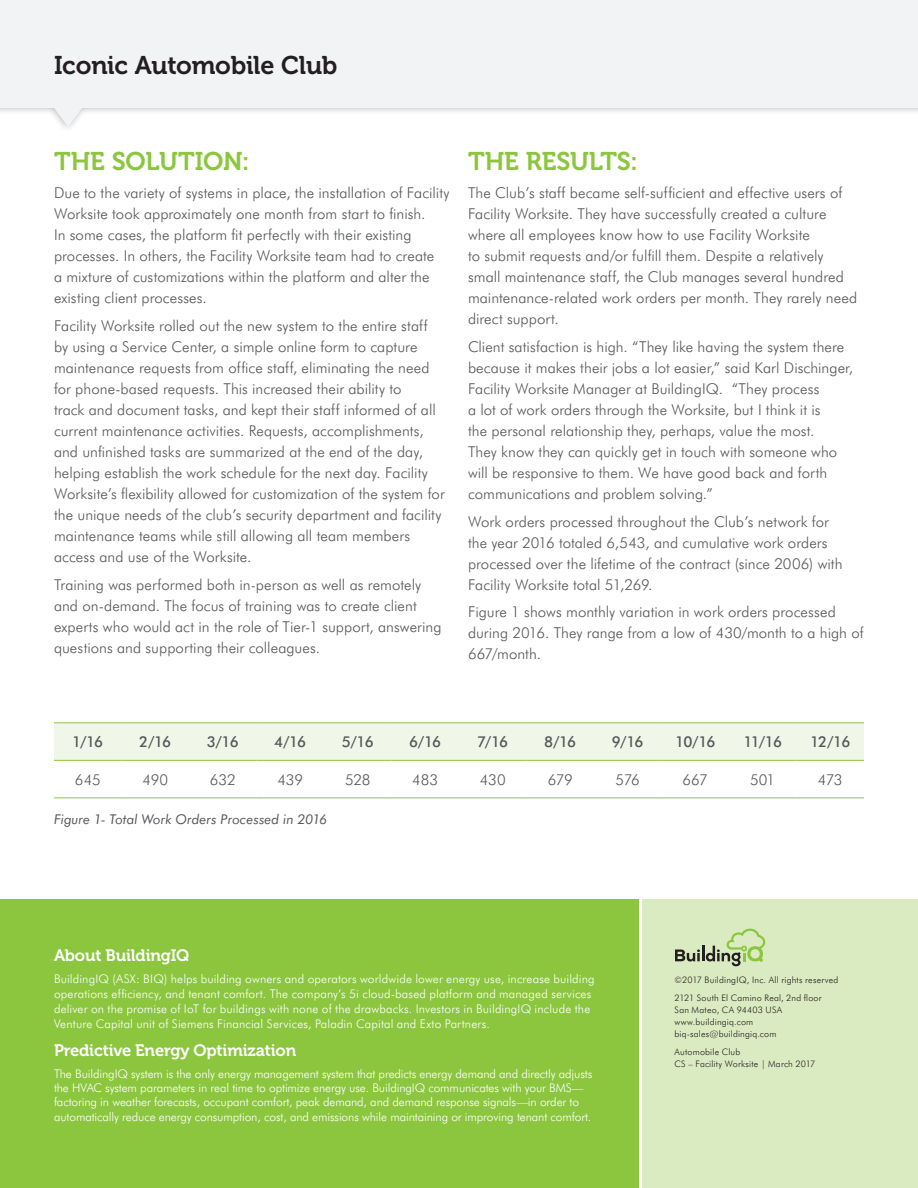
<style>
.page{position:relative;width:918px;height:1188px;background:#fff}
.page>*{position:absolute;margin:0;border:0;box-sizing:border-box;transform-origin:0 0}
.Super_Subhead{font:25.5px "Museo 700";letter-spacing:-.005em;color:#8bc63e}
.Super_Subhead-2{font:25.5px "Museo 700";letter-spacing:-.01em;color:#231f20}
.t1{font:16.5px "Museo 700";letter-spacing:-.01em;color:#fff}
.Body{font:300 15px/21px "Futura BT";letter-spacing:.005em;color:#57585a}
.tableDate{font:500 15px "Futura BT";letter-spacing:-.07em;color:#57585a}
.tableDate-2{font:300 15px "Futura BT";letter-spacing:-.015em;color:#57585a}
.Photo{font:italic 13.5px "Futura BT";letter-spacing:.005em;color:#57585a}
.t2{font:300 12px/14.4px "Futura BT";letter-spacing:-.01em;color:#fff}
.t3{font:300 12px/15px "Futura BT";letter-spacing:.015em;color:#fff}
.t4{font:300 9px/12px "Futura BT";letter-spacing:.02em;color:#231f20}
</style>
<div class="page">
<div style="left:0;top:0;width:918px;height:134px;background:#231f20;opacity:.35"></div>
<div style="left:0;top:0;width:918px;height:108px;background:#f2f3f4"></div>
<svg style="left:45px;top:108px;width:47px;height:19px"></svg>
<div style="left:0;top:900px;width:640px;height:288px;background:#8bc63e"></div>
<div style="left:640px;top:900px;width:278px;height:288px;background:#daeac1"></div>
<hr style="left:639px;top:882px;width:3px;height:306px;background:#fff">
<svg style="left:675px;top:929px;width:90px;height:37px"></svg>
<div style="left:54px;top:723px;width:810px;height:37px;background:#f1f7e8"></div>
<hr style="left:54px;top:797px;width:68px;height:1px;background:#8bc63e">
<hr style="left:122px;top:797px;width:67px;height:1px;background:#8bc63e">
<hr style="left:189px;top:797px;width:67px;height:1px;background:#8bc63e">
<hr style="left:256px;top:797px;width:68px;height:1px;background:#8bc63e">
<hr style="left:324px;top:797px;width:68px;height:1px;background:#8bc63e">
<hr style="left:392px;top:797px;width:67px;height:1px;background:#8bc63e">
<hr style="left:459px;top:797px;width:67px;height:1px;background:#8bc63e">
<hr style="left:526px;top:797px;width:68px;height:1px;background:#8bc63e">
<hr style="left:594px;top:797px;width:68px;height:1px;background:#8bc63e">
<hr style="left:662px;top:797px;width:67px;height:1px;background:#8bc63e">
<hr style="left:729px;top:797px;width:67px;height:1px;background:#8bc63e">
<hr style="left:796px;top:797px;width:68px;height:1px;background:#8bc63e">
<hr style="left:54px;top:760px;width:68px;height:1px;background:#8bc63e">
<hr style="left:122px;top:760px;width:67px;height:1px;background:#8bc63e">
<hr style="left:189px;top:760px;width:67px;height:1px;background:#8bc63e">
<hr style="left:256px;top:760px;width:68px;height:1px;background:#8bc63e">
<hr style="left:324px;top:760px;width:68px;height:1px;background:#8bc63e">
<hr style="left:392px;top:760px;width:67px;height:1px;background:#8bc63e">
<hr style="left:459px;top:760px;width:67px;height:1px;background:#8bc63e">
<hr style="left:526px;top:760px;width:68px;height:1px;background:#8bc63e">
<hr style="left:594px;top:760px;width:68px;height:1px;background:#8bc63e">
<hr style="left:662px;top:760px;width:67px;height:1px;background:#8bc63e">
<hr style="left:729px;top:760px;width:67px;height:1px;background:#8bc63e">
<hr style="left:796px;top:760px;width:68px;height:1px;background:#8bc63e">
<hr style="left:54px;top:722px;width:68px;height:1px;background:#8bc63e">
<hr style="left:122px;top:722px;width:67px;height:1px;background:#8bc63e">
<hr style="left:189px;top:722px;width:67px;height:1px;background:#8bc63e">
<hr style="left:256px;top:722px;width:68px;height:1px;background:#8bc63e">
<hr style="left:324px;top:722px;width:68px;height:1px;background:#8bc63e">
<hr style="left:392px;top:722px;width:67px;height:1px;background:#8bc63e">
<hr style="left:459px;top:722px;width:67px;height:1px;background:#8bc63e">
<hr style="left:526px;top:722px;width:68px;height:1px;background:#8bc63e">
<hr style="left:594px;top:722px;width:68px;height:1px;background:#8bc63e">
<hr style="left:662px;top:722px;width:67px;height:1px;background:#8bc63e">
<hr style="left:729px;top:722px;width:67px;height:1px;background:#8bc63e">
<hr style="left:796px;top:722px;width:68px;height:1px;background:#8bc63e">
<p class="Super_Subhead-2" style="left:54px;top:51px;width:285px">Iconic Automobile Club</p>
<p class="Super_Subhead" style="left:54px;top:147px;width:197px">THE SOLUTION:</p>
<p class="Body" style="left:54px;top:182px;width:397px">Due to the variety of systems in place, the installation of Facility Worksite took approximately one month from start to finish.<br>In some cases, the platform fit perfectly with their existing processes. In others, the Facility Worksite team had to create<br>a mixture of customizations within the platform and alter the existing client processes.</p>
<p class="Body" style="left:54px;top:315px;width:392px">Facility Worksite rolled out the new system to the entire staff by using a Service Center, a simple online form to capture maintenance requests from office staff, eliminating the need for phone-based requests. This increased their ability to<br>track and document tasks, and kept their staff informed of all current maintenance activities. Requests, accomplishments, and unfinished tasks are summarized at the end of the day, helping establish the work schedule for the next day. Facility Worksite’s flexibility allowed for customization of the system for the unique needs of the club’s security department and facility maintenance teams while still allowing all team members access and use of the Worksite.</p>
<p class="Body" style="left:54px;top:574px;width:389px">Training was performed both in-person as well as remotely and on-demand. The focus of training was to create client experts who would act in the role of Tier-1 support, answering questions and supporting their colleagues.</p>
<p class="Super_Subhead" style="left:468px;top:147px;width:172px">THE RESULTS:</p>
<p class="Body" style="left:468px;top:182px;width:391px">The Club’s staff became self-sufficient and effective users of Facility Worksite. They have successfully created a culture where all employees know how to use Facility Worksite<br>to submit requests and/or fulfill them. Despite a relatively small maintenance staff, the Club manages several hundred maintenance-related work orders per month. They rarely need direct support.</p>
<p class="Body" style="left:468px;top:336px;width:387px">Client satisfaction is high. “They like having the system there because it makes their jobs a lot easier,” said Karl Dischinger, Facility Worksite Manager at BuildingIQ. “They process<br>a lot of work orders through the Worksite, but I think it is<br>the personal relationship they, perhaps, value the most.<br>They know they can quickly get in touch with someone who will be responsive to them. We have good back and forth communications and problem solving.”</p>
<p class="Body" style="left:468px;top:511px;width:376px">Work orders processed throughout the Club’s network for the year 2016 totaled 6,543, and cumulative work orders processed over the lifetime of the contract (since 2006) with Facility Worksite total 51,269.</p>
<p class="Body" style="left:468px;top:601px;width:397px">Figure 1 shows monthly variation in work orders processed during 2016. They range from a low of 430/month to a high of<br>667/month.</p>
<p class="tableDate" style="left:72px;top:733px;width:33px">1/16</p>
<p class="tableDate" style="left:139px;top:733px;width:34px">2/16</p>
<p class="tableDate" style="left:207px;top:733px;width:33px">3/16</p>
<p class="tableDate" style="left:274px;top:733px;width:34px">4/16</p>
<p class="tableDate" style="left:342px;top:733px;width:33px">5/16</p>
<p class="tableDate" style="left:409px;top:733px;width:34px">6/16</p>
<p class="tableDate" style="left:477px;top:733px;width:32px">7/16</p>
<p class="tableDate" style="left:544px;top:733px;width:34px">8/16</p>
<p class="tableDate" style="left:612px;top:733px;width:33px">9/16</p>
<p class="tableDate" style="left:675px;top:733px;width:42px">10/16</p>
<p class="tableDate" style="left:743px;top:733px;width:40px">11/16</p>
<p class="tableDate" style="left:810px;top:733px;width:42px">12/16</p>
<p class="tableDate-2" style="left:75px;top:770px;width:27px">645</p>
<p class="tableDate-2" style="left:142px;top:770px;width:27px">490</p>
<p class="tableDate-2" style="left:210px;top:770px;width:27px">632</p>
<p class="tableDate-2" style="left:277px;top:770px;width:27px">439</p>
<p class="tableDate-2" style="left:345px;top:770px;width:27px">528</p>
<p class="tableDate-2" style="left:412px;top:770px;width:27px">483</p>
<p class="tableDate-2" style="left:480px;top:770px;width:28px">430</p>
<p class="tableDate-2" style="left:548px;top:770px;width:26px">679</p>
<p class="tableDate-2" style="left:616px;top:770px;width:26px">576</p>
<p class="tableDate-2" style="left:683px;top:770px;width:27px">667</p>
<p class="tableDate-2" style="left:750px;top:770px;width:27px">501</p>
<p class="tableDate-2" style="left:818px;top:770px;width:26px">473</p>
<p class="Photo" style="left:54px;top:811px;width:275px">Figure 1- Total Work Orders Processed in 2016</p>
<p class="t1" style="left:54px;top:946px;width:137px">About BuildingIQ</p>
<p class="t3" style="left:54px;top:971px;width:542px">BuildingIQ (ASX: BIQ) helps building owners and operators worldwide lower energy use, increase building operations efficiency, and tenant comfort. The company’s 5i cloud-based platform and managed services deliver on the promise of IoT for buildings with none of the drawbacks. Investors in BuildingIQ include the Venture Capital unit of Siemens Financial Services, Paladin Capital and Exto Partners.</p>
<p class="t1" style="left:54px;top:1042px;width:244px">Predictive Energy Optimization</p>
<p class="t2" style="left:54px;top:1066px;width:540px">The BuildingIQ system is the only energy management system that predicts energy demand and directly adjusts the HVAC system parameters in real time to optimize energy use. BuildingIQ communicates with your BMS— factoring in weather forecasts, occupant comfort, peak demand, and demand response signals—in order to automatically reduce energy consumption, cost, and emissions while maintaining or improving tenant comfort.</p>
<p class="t4" style="left:675px;top:973px;width:165px">©2017 BuildingIQ, Inc. All rights reserved</p>
<p class="t4" style="left:675px;top:992px;width:149px">2121 South El Camino Real, 2nd floor<br>San Mateo, CA 94403 USA www.buildingiq.com biq-sales@buildingiq.com</p>
<p class="t4" style="left:675px;top:1047px;width:142px;line-height:11.2px">Automobile Club<br>CS – Facility Worksite | March 2017</p>
</div>
